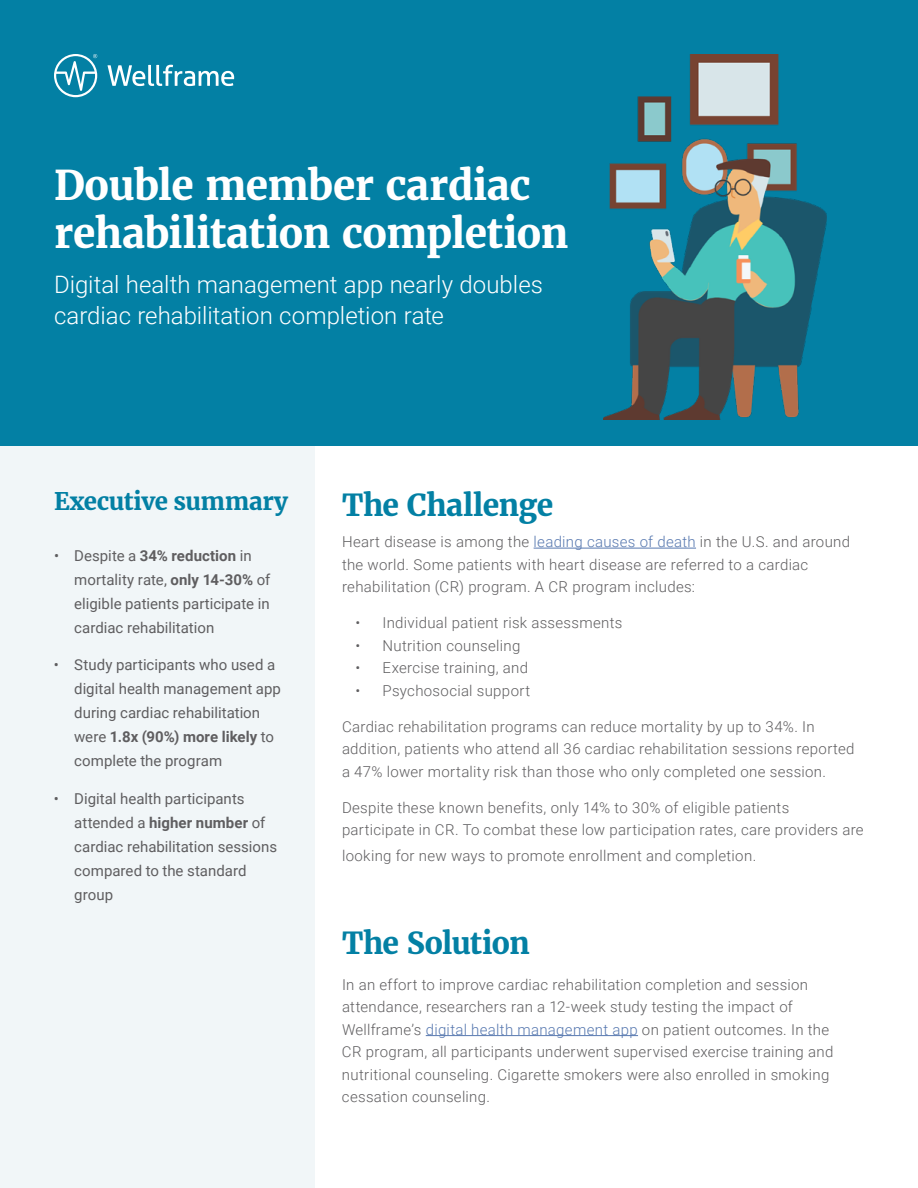
<style>
.page{position:relative;width:918px;height:1188px;background:#fff}
.page>*{position:absolute;margin:0;border:0;box-sizing:border-box;transform-origin:0 0}
.t1{font:700 40.5px/48px "Merriweather";letter-spacing:-.015em;color:#fff}
.t2{font:700 30px "Merriweather";letter-spacing:-.025em;color:#0380a4}
.t3{font:300 24px/31.5px "Roboto";color:#fff}
.t4{font:700 24px "Merriweather";letter-spacing:-.02em;color:#0380a4}
.t5{font:300 15px/22.5px "Roboto";letter-spacing:.02em;color:#5f5e60}
.t6{font:15px/24px "Roboto";color:#5f5e60}
.s1{font-weight:700}
.s2{color:#5879b0}
</style>
<div class="page">
<div style="left:0;top:346px;width:314px;height:842px;background:#f1f6f8"></div>
<div style="left:0;top:0;width:918px;height:446px;background:#0380a4"></div>
<hr style="left:534px;top:548px;width:162px;height:1px;background:#5879b0">
<hr style="left:426px;top:1035px;width:212px;height:1px;background:#5879b0">
<svg style="left:54px;top:54px;width:43px;height:43px"></svg>
<svg style="left:108px;top:65px;width:126px;height:21px"></svg>
<img style="left:603px;top:54px;width:224px;height:365px">
<h1 class="t1" style="left:54px;top:160px;width:516px">Double member cardiac rehabilitation completion</h1>
<h3 class="t3" style="left:54px;top:267px;width:490px">Digital health management app nearly doubles cardiac rehabilitation completion rate</h3>
<h3 class="t4" style="left:54px;top:485px;width:236px">Executive summary</h3>
<p class="t6" style="left:74px;top:543px;width:198px;text-indent:-20px">• Despite a <span class="s1">34% reduction</span> in mortality rate, <span class="s1">only 14-30%</span> of eligible patients participate in cardiac rehabilitation</p>
<p class="t6" style="left:74px;top:652px;width:208px;text-indent:-20px">• Study participants who used a digital health management app during cardiac rehabilitation were <span class="s1">1.8x (90%) more likely</span> to complete the program</p>
<p class="t6" style="left:74px;top:786px;width:204px;text-indent:-20px">• Digital health participants attended a <span class="s1">higher number</span> of cardiac rehabilitation sessions compared to the standard group</p>
<h2 class="t2" style="left:342px;top:485px;width:213px">The Challenge</h2>
<p class="t5" style="left:342px;top:530px;width:510px">Heart disease is among the <span class="s2">leading causes of death</span> in the U.S. and around the world. Some patients with heart disease are referred to a cardiac rehabilitation (CR) program. A CR program includes:</p>
<p class="t5" style="left:356px;top:611px;width:268px">• Individual patient risk assessments</p>
<p class="t5" style="left:356px;top:633px;width:166px">• Nutrition counseling</p>
<p class="t5" style="left:356px;top:656px;width:174px">• Exercise training, and</p>
<p class="t5" style="left:356px;top:678px;width:176px">• Psychosocial support</p>
<p class="t5" style="left:342px;top:714px;width:514px">Cardiac rehabilitation programs can reduce mortality by up to 34%. In addition, patients who attend all 36 cardiac rehabilitation sessions reported a 47% lower mortality risk than those who only completed one session.</p>
<p class="t5" style="left:342px;top:795px;width:523px">Despite these known benefits, only 14% to 30% of eligible patients participate in CR. To combat these low participation rates, care providers are</p>
<p class="t5" style="left:342px;top:843px;width:416px">looking for new ways to promote enrollment and completion.</p>
<h2 class="t2" style="left:342px;top:923px;width:189px">The Solution</h2>
<p class="t5" style="left:342px;top:972px;width:493px">In an effort to improve cardiac rehabilitation completion and session attendance, researchers ran a 12-week study testing the impact of Wellframe’s <span class="s2">digital health management app</span> on patient outcomes. In the CR program, all participants underwent supervised exercise training and nutritional counseling. Cigarette smokers were also enrolled in smoking cessation counseling.</p>
</div>
